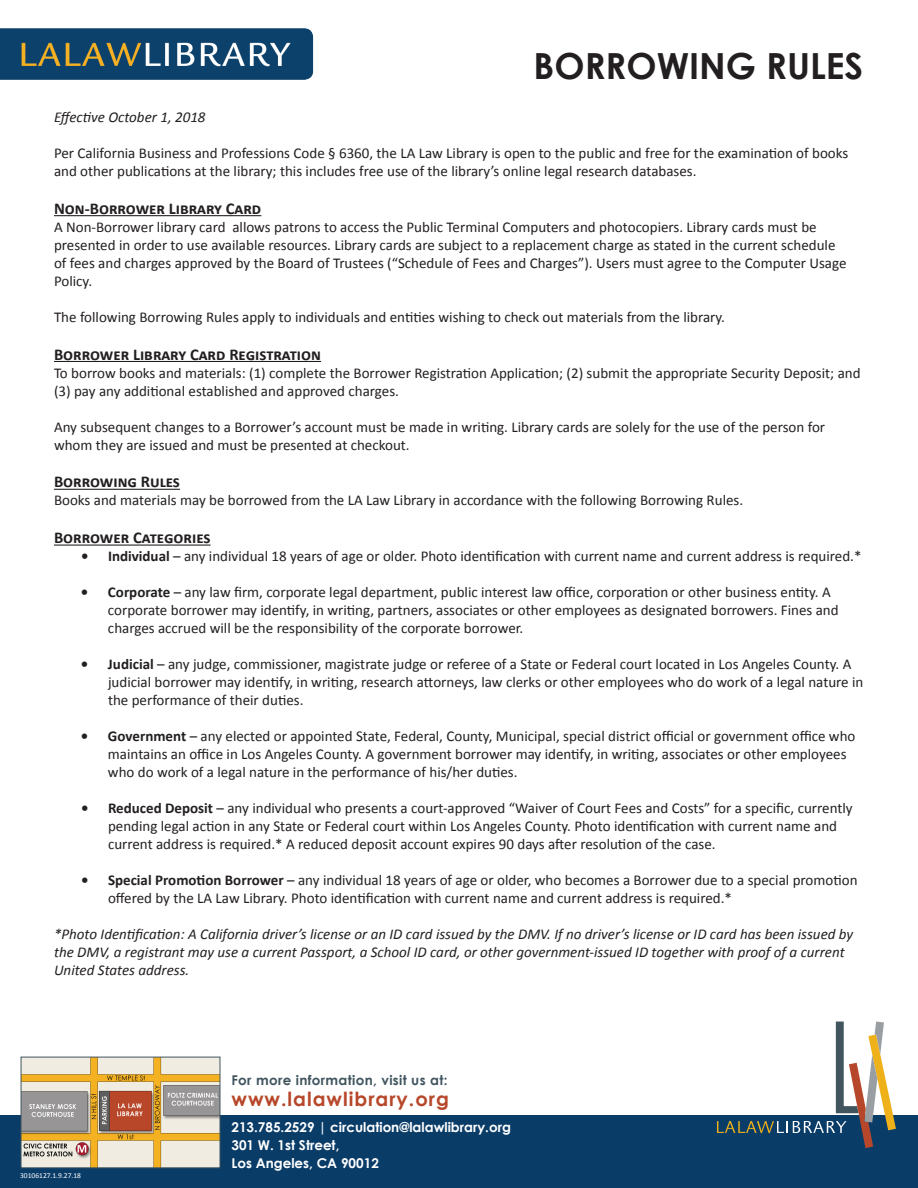
<style>
.page{position:relative;width:918px;height:1188px;background:#fff}
.page>*{position:absolute;margin:0;border:0;box-sizing:border-box;transform-origin:0 0}
.t1{font:700 36px "Century Gothic";color:#231f20}
.t2{font:700 19.5px "Century Gothic";letter-spacing:.05em;color:#b7472a}
.t3{font:700 16.5px "Calibri";color:#231f20}
.t4{font:15px/18px "Calibri";color:#231f20}
.t5{font:italic 15px/18px "Calibri";color:#231f20}
.t6{font:700 13.5px/18px "Century Gothic";color:#fff}
.t7{font:700 13.5px "Century Gothic";letter-spacing:.025em;color:#41555f}
.t8{font:7.5px "Calibri";color:#fff}
.s1{font-weight:700}
</style>
<div class="page">
<img style="left:0;top:28px;width:314px;height:52px">
<hr style="left:54px;top:215px;width:207px;height:1px;background:#231f20">
<hr style="left:54px;top:361px;width:267px;height:1px;background:#231f20">
<hr style="left:54px;top:489px;width:126px;height:1px;background:#231f20">
<hr style="left:54px;top:545px;width:157px;height:1px;background:#231f20">
<div style="left:0;top:1116px;width:918px;height:72px;background:#0a3c68"></div>
<svg style="left:717px;top:1022px;width:179px;height:126px"></svg>
<img style="left:23px;top:1059px;width:195px;height:107px">
<div style="left:21px;top:1057px;width:199px;height:111px;border:1px solid #41555f"></div>
<h1 class="t1" style="left:534px;top:38px;width:331px">BORROWING RULES</h1>
<p class="t5" style="left:54px;top:107px;width:153px">Effective October 1, 2018</p>
<p class="t4" style="left:54px;top:144px;width:796px">Per California Business and Professions Code § 6360, the LA Law Library is open to the public and free for the examination of books and other publications at the library; this includes free use of the library’s online legal research databases.</p>
<p class="t3" style="left:54px;top:198px;width:209px">Non-Borrower Library Card</p>
<p class="t4" style="left:54px;top:218px;width:794px">A Non-Borrower library card allows patrons to access the Public Terminal Computers and photocopiers. Library cards must be presented in order to use available resources. Library cards are subject to a replacement charge as stated in the current schedule of fees and charges approved by the Board of Trustees (“Schedule of Fees and Charges”). Users must agree to the Computer Usage Policy.</p>
<p class="t4" style="left:54px;top:308px;width:673px">The following Borrowing Rules apply to individuals and entities wishing to check out materials from the library.</p>
<p class="t3" style="left:54px;top:344px;width:269px">Borrower Library Card Registration</p>
<p class="t4" style="left:54px;top:364px;width:808px">To borrow books and materials: (1) complete the Borrower Registration Application; (2) submit the appropriate Security Deposit; and (3) pay any additional established and approved charges.</p>
<p class="t4" style="left:54px;top:418px;width:773px">Any subsequent changes to a Borrower’s account must be made in writing. Library cards are solely for the use of the person for whom they are issued and must be presented at checkout.</p>
<p class="t3" style="left:54px;top:471px;width:128px">Borrowing Rules</p>
<p class="t4" style="left:54px;top:491px;width:691px">Books and materials may be borrowed from the LA Law Library in accordance with the following Borrowing Rules.</p>
<p class="t3" style="left:54px;top:527px;width:158px">Borrower Categories</p>
<p class="t4" style="left:81px;top:547px;width:782px"><span class="s1">• Individual</span> – any individual 18 years of age or older. Photo identification with current name and current address is required.*</p>
<p class="t4" style="left:108px;top:583px;width:732px;text-indent:-27px"><span class="s1">• Corporate</span> – any law firm, corporate legal department, public interest law office, corporation or other business entity. A corporate borrower may identify, in writing, partners, associates or other employees as designated borrowers. Fines and charges accrued will be the responsibility of the corporate borrower.</p>
<p class="t4" style="left:108px;top:655px;width:757px;text-indent:-27px"><span class="s1">• Judicial</span> – any judge, commissioner, magistrate judge or referee of a State or Federal court located in Los Angeles County. A judicial borrower may identify, in writing, research attorneys, law clerks or other employees who do work of a legal nature in the performance of their duties.</p>
<p class="t4" style="left:108px;top:727px;width:749px;text-indent:-27px"><span class="s1">• Government</span> – any elected or appointed State, Federal, County, Municipal, special district official or government office who maintains an office in Los Angeles County. A government borrower may identify, in writing, associates or other employees who do work of a legal nature in the performance of his/her duties.</p>
<p class="t4" style="left:108px;top:799px;width:746px;text-indent:-27px"><span class="s1">• Reduced Deposit</span> – any individual who presents a court-approved “Waiver of Court Fees and Costs” for a specific, currently pending legal action in any State or Federal court within Los Angeles County. Photo identification with current name and current address is required.* A reduced deposit account expires 90 days after resolution of the case.</p>
<p class="t4" style="left:108px;top:871px;width:751px;text-indent:-27px"><span class="s1">• Special Promotion Borrower</span> – any individual 18 years of age or older, who becomes a Borrower due to a special promotion offered by the LA Law Library. Photo identification with current name and current address is required.*</p>
<p class="t5" style="left:54px;top:925px;width:801px">*Photo Identification: A California driver’s license or an ID card issued by the DMV. If no driver’s license or ID card has been issued by the DMV, a registrant may use a current Passport, a School ID card, or other government-issued ID together with proof of a current<br>United States address.</p>
<p class="t8" style="left:20px;top:1171px;width:62px">30106127.1.9.27.18</p>
<p class="t7" style="left:231px;top:1070px;width:218px">For more information, visit us at:</p>
<h2 class="t2" style="left:231px;top:1085px;width:219px">www.lalawlibrary.org</h2>
<p class="t6" style="left:231px;top:1117px;width:281px">213.785.2529 | circulation@lalawlibrary.org<br>301 W. 1st Street,<br>Los Angeles, CA 90012</p>
</div>
